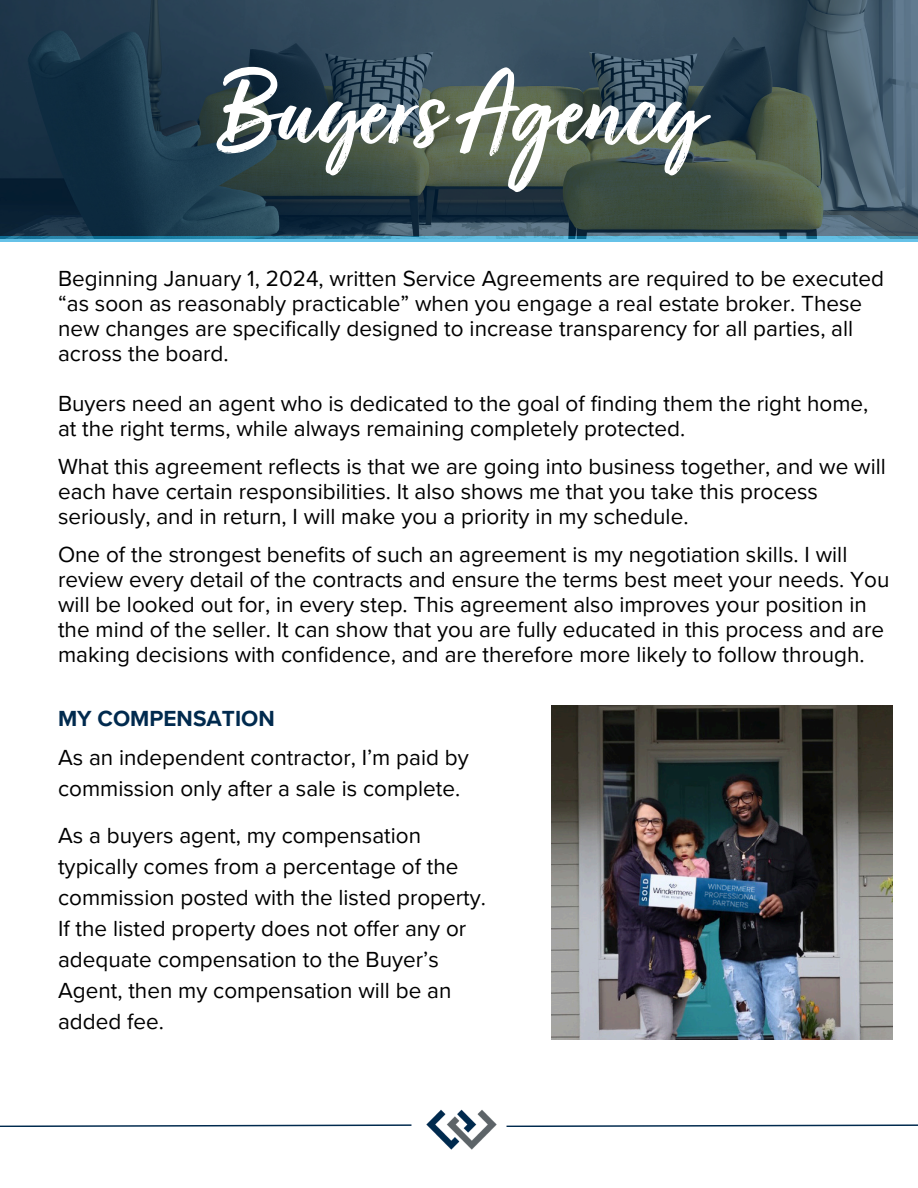
<style>
.page{position:relative;width:918px;height:1188px;background:#fff}
.page>*{position:absolute;margin:0;border:0;box-sizing:border-box;transform-origin:0 0}
.t1{font:700 112.5px "Turbinado";color:#fff}
.t2{font:22.5px/25px "Proxima Nova";color:#000}
.t3{font:700 22.5px "Proxima Nova";color:#002a4e}
</style>
<div class="page">
<img style="left:426px;top:1109px;width:71px;height:41px">
<svg style="left:0;top:1124px;width:411px;height:3px"></svg>
<svg style="left:507px;top:1124px;width:411px;height:3px"></svg>
<img style="left:551px;top:706px;width:341px;height:334px">
<svg style="left:0;top:0;width:918px;height:237px;background:#324851"></svg>
<svg style="left:0;top:237px;width:918px;height:4px;background:#53afd4"></svg>
<p class="t1" style="left:220px;top:53px;width:480px">Buyers Agency</p>
<p class="t2" style="left:58px;top:266px;width:828px">Beginning January 1, 2024, written Service Agreements are required to be executed “as soon as reasonably practicable” when you engage a real estate broker. These new changes are specifically designed to increase transparency for all parties, all across the board.</p>
<p class="t2" style="left:58px;top:391px;width:812px">Buyers need an agent who is dedicated to the goal of finding them the right home, at the right terms, while always remaining completely protected.</p>
<h2 class="t2" style="left:58px;top:454px;width:829px">What this agreement reflects is that we are going into business together, and we will each have certain responsibilities. It also shows me that you take this process seriously, and in return, I will make you a priority in my schedule.</h2>
<p class="t2" style="left:58px;top:542px;width:833px">One of the strongest benefits of such an agreement is my negotiation skills. I will review every detail of the contracts and ensure the terms best meet your needs. You will be looked out for, in every step. This agreement also improves your position in the mind of the seller. It can show that you are fully educated in this process and are making decisions with confidence, and are therefore more likely to follow through.</p>
<p class="t3" style="left:58px;top:705px;width:218px">MY COMPENSATION</p>
<p class="t2" style="left:58px;top:742px;width:412px;line-height:31px">As an independent contractor, I’m paid by commission only after a sale is complete.</p>
<p class="t2" style="left:58px;top:820px;width:430px;line-height:31px">As a buyers agent, my compensation typically comes from a percentage of the commission posted with the listed property.</p>
<p class="t2" style="left:58px;top:913px;width:410px;line-height:31px">If the listed property does not offer any or adequate compensation to the Buyer’s<br>Agent, then my compensation will be an added fee.</p>
</div>
